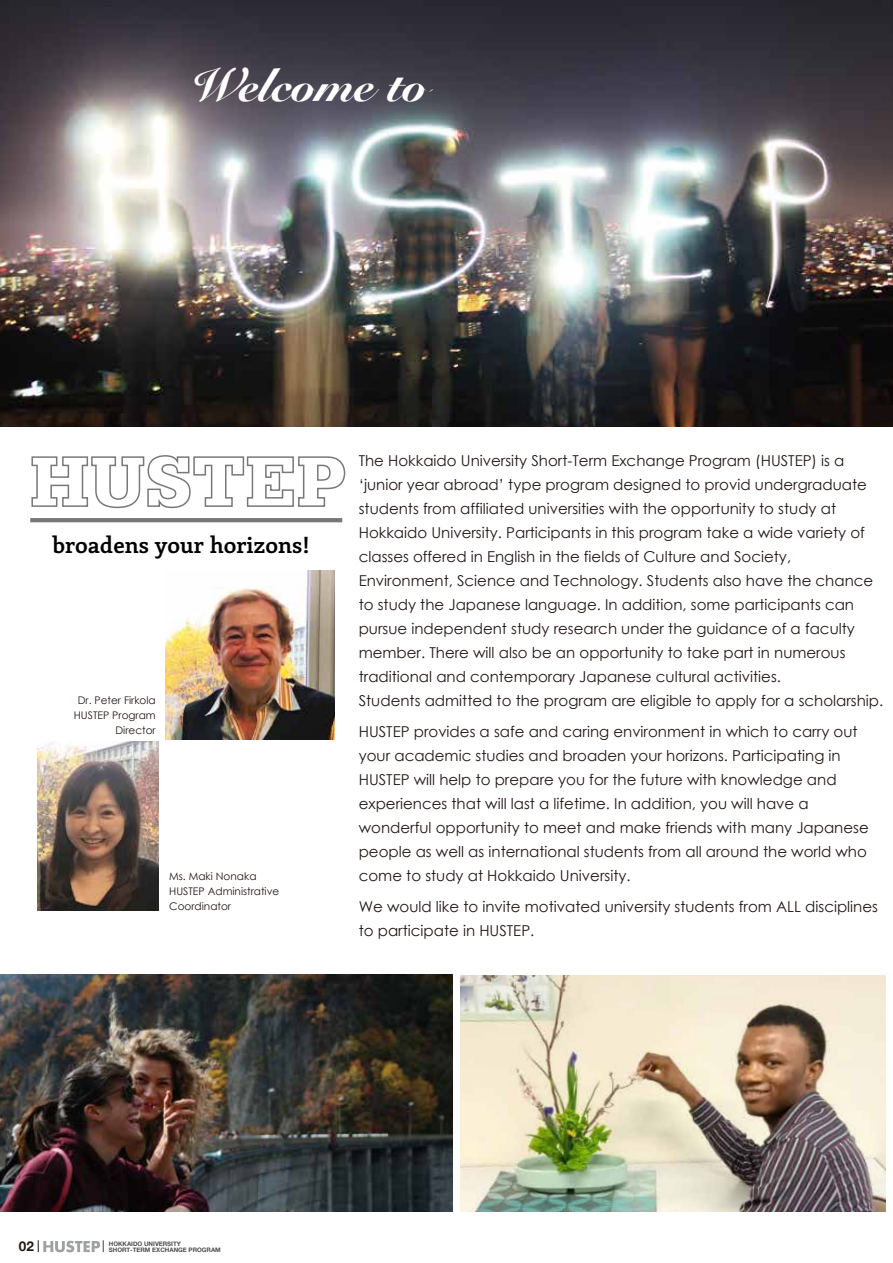
<style>
.page{position:relative;width:893px;height:1263px;background:#fff}
.page>*{position:absolute;margin:0;border:0;box-sizing:border-box;transform-origin:0 0}
.t1{font:900 46.8px "Snell Roundhand";color:#fff}
.t2{font:700 22.5px "Enriqueta";color:#000}
.t3{font:15px/24px "Century Gothic";color:#231815}
.t4{font:700 13.5px "Helvetica Neue";color:#221815}
.t5{font:10.5px/15px "Century Gothic";color:#231815;text-align:right}
.t6{font:700 6.15px/6.3px "Helvetica Neue";color:#4f4c4b}
</style>
<div class="page">
<img style="left:0;top:0;width:893px;height:426px">
<svg style="left:31px;top:455px;width:315px;height:54px"></svg>
<svg style="left:38px;top:1240px;width:66px;height:12px"></svg>
<img style="left:461px;top:976px;width:424px;height:235px">
<hr style="left:30px;top:518px;width:312px;height:4px;background:#797878">
<img style="left:0;top:975px;width:452px;height:237px">
<img style="left:37px;top:741px;width:122px;height:169px">
<img style="left:166px;top:570px;width:168px;height:169px">
<h1 class="t1" style="left:192px;top:58px;width:238px">Welcome to</h1>
<h2 class="t2" style="left:53px;top:529px;width:259px">broadens your horizons!</h2>
<p class="t5" style="left:74px;top:692px;width:83px">Dr. Peter Firkola<br>HUSTEP Program<br>Director</p>
<p class="t5" style="left:169px;top:869px;width:112px;text-align:left">Ms. Maki Nonaka<br>HUSTEP Administrative<br>Coordinator</p>
<p class="t3" style="left:359px;top:448px;width:526px">The Hokkaido University Short-Term Exchange Program (HUSTEP) is a ‘junior year abroad’ type program designed to provid undergraduate students from affiliated universities with the opportunity to study at Hokkaido University. Participants in this program take a wide variety of classes offered in English in the fields of Culture and Society, Environment, Science and Technology. Students also have the chance to study the Japanese language. In addition, some participants can pursue independent study research under the guidance of a faculty member. There will also be an opportunity to take part in numerous traditional and contemporary Japanese cultural activities.<br>Students admitted to the program are eligible to apply for a scholarship.</p>
<p class="t3" style="left:359px;top:719px;width:511px">HUSTEP provides a safe and caring environment in which to carry out your academic studies and broaden your horizons. Participating in HUSTEP will help to prepare you for the future with knowledge and experiences that will last a lifetime. In addition, you will have a wonderful opportunity to meet and make friends with many Japanese people as well as international students from all around the world who come to study at Hokkaido University.</p>
<p class="t3" style="left:359px;top:895px;width:521px">We would like to invite motivated university students from ALL disciplines to participate in HUSTEP.</p>
<p class="t4" style="left:19px;top:1236px;width:17px">02</p>
<p class="t6" style="left:109px;top:1240px;width:113px">HOKKAIDO UNIVERSITY<br>SHORT-TERM EXCHANGE PROGRAM</p>
</div>
